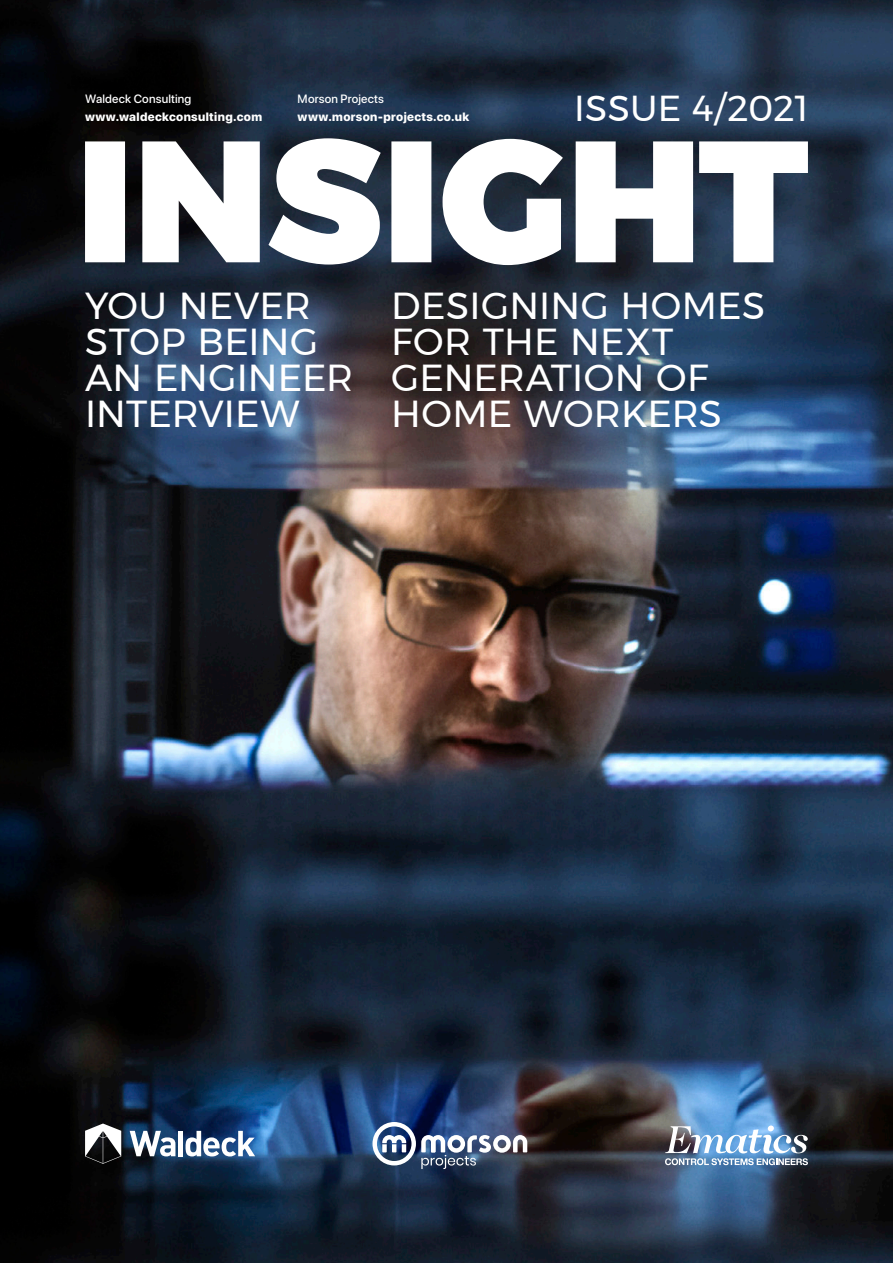
<style>
.page{position:relative;width:893px;height:1263px;background:#fff}
.page>*{position:absolute;margin:0;border:0;box-sizing:border-box;transform-origin:0 0}
.t1{font:37.5px/36px "Montserrat";letter-spacing:.005em;color:#fff}
.t2{font:36px "Montserrat";letter-spacing:.01em;color:#fff}
.t3{font:800 12px "SF Pro Display";letter-spacing:.03em;color:#fff}
.t4{font:500 12px "SF Pro Display";letter-spacing:.015em;color:#fff}
</style>
<div class="page">
<img style="left:0;top:0;width:893px;height:1263px">
<svg style="left:85px;top:138px;width:723px;height:127px"></svg>
<svg style="left:130px;top:1131px;width:45px;height:25px"></svg>
<div style="left:178px;top:1131px;width:5px;height:25px;background:#fff"></div>
<svg style="left:186px;top:1131px;width:69px;height:25px"></svg>
<svg style="left:85px;top:1123px;width:36px;height:41px"></svg>
<img style="left:665px;top:1125px;width:143px;height:40px">
<img style="left:372px;top:1122px;width:155px;height:47px">
<p class="t4" style="left:85px;top:90px;width:108px">Waldeck Consulting</p>
<p class="t3" style="left:85px;top:108px;width:179px">www.waldeckconsulting.com</p>
<p class="t4" style="left:298px;top:90px;width:88px">Morson Projects</p>
<p class="t3" style="left:298px;top:108px;width:173px">www.morson-projects.co.uk</p>
<p class="t2" style="left:574px;top:81px;width:235px">ISSUE 4/2021</p>
<p class="t1" style="left:85px;top:287px;width:227px">YOU NEVER</p>
<p class="t1" style="left:85px;top:323px;width:270px">STOP BEING<br>AN ENGINEER<br>INTERVIEW</p>
<p class="t1" style="left:391px;top:287px;width:376px">DESIGNING HOMES<br>FOR THE NEXT<br>GENERATION OF</p>
<p class="t1" style="left:391px;top:395px;width:332px">HOME WORKERS</p>
</div>
